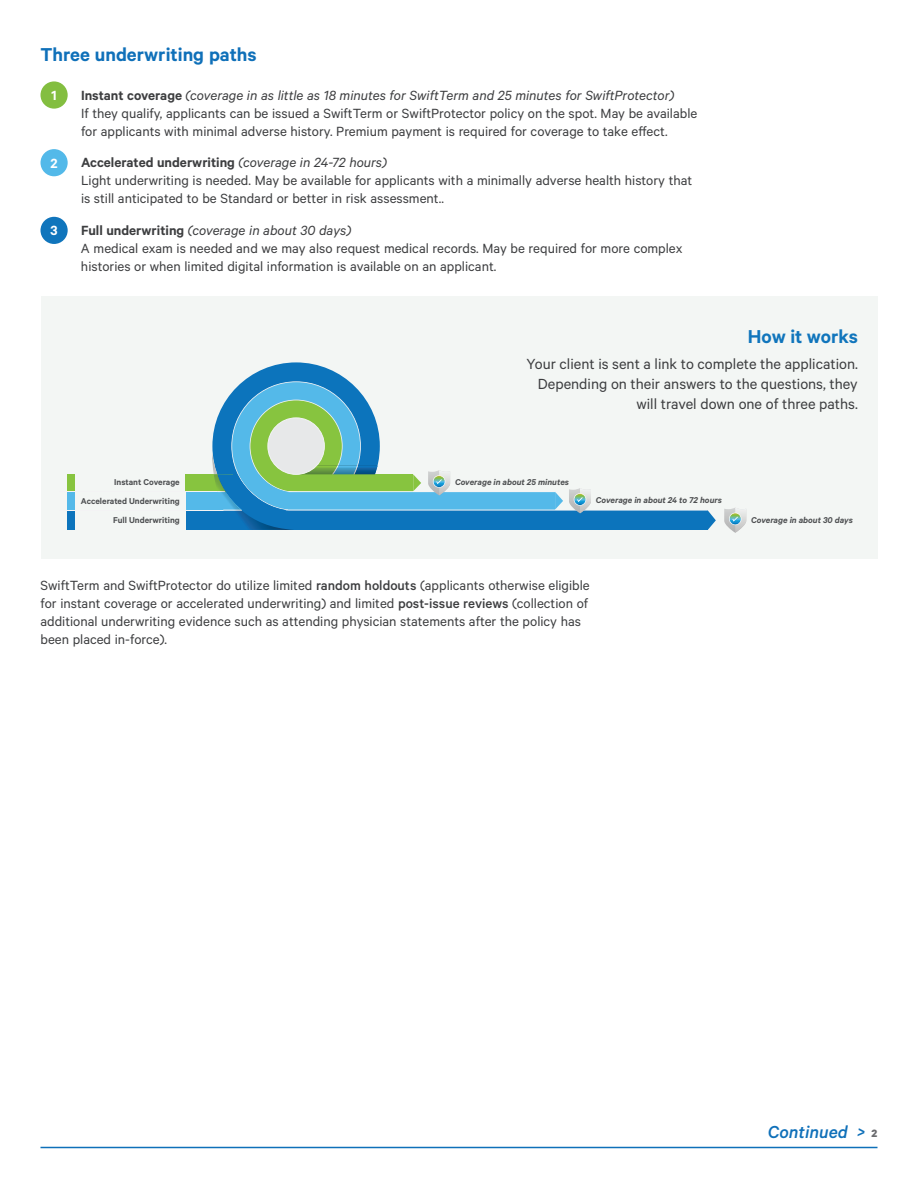
<style>
.page{position:relative;width:918px;height:1188px;background:#fff}
.page>*{position:absolute;margin:0;border:0;box-sizing:border-box;transform-origin:0 0}
.t1{font:600 21px "Calibre";color:#0f70b9}
.t2{font:600 21px "Calibre";color:#1075bc}
.t3{font:italic 500 19.5px "Calibre";color:#0f70b9}
.t4{font:16.5px/19.8px "Calibre";color:#3d3e40;text-align:right}
.t5{font:15px/18px "Calibre";color:#3d3e40}
.t6{font:600 15px "Calibre";color:#fff}
.t7{font:700 12px "Calibre";color:#6b6c6f}
.t8{font:italic 600 9.6px "Calibre";color:#4e5052}
.t9{font:600 9.6px/18.6px "Calibre";color:#4e5052;text-align:right}
.s1{font-weight:600}
.s2{font-style:italic}
.s3{font-weight:500}
</style>
<div class="page">
<hr style="left:40px;top:1147px;width:838px;height:1px;background:#0f70b9">
<div style="left:40px;top:81px;width:28px;height:28px;background:#83be40;border-radius:50%"></div>
<div style="left:40px;top:149px;width:28px;height:27px;background:#53b9e9;border-radius:50%"></div>
<div style="left:40px;top:217px;width:28px;height:27px;background:#1075bc;border-radius:50%"></div>
<div style="left:41px;top:296px;width:837px;height:262px;background:#f3f6f4"></div>
<div style="left:212px;top:362px;width:168px;height:168px;background:#0c74bc;border-radius:50%"></div>
<div style="left:297px;top:510px;width:411px;height:20px;background:#0c74bc"></div>
<div style="left:186px;top:510px;width:111px;height:20px;background:#0c74bc"></div>
<div style="left:67px;top:510px;width:7px;height:20px;background:#0c74bc"></div>
<div style="left:289px;top:492px;width:266px;height:18px;background:#54b9e9"></div>
<div style="left:186px;top:492px;width:56px;height:18px;background:#54b9e9"></div>
<div style="left:67px;top:492px;width:7px;height:18px;background:#54b9e9"></div>
<div style="left:297px;top:474px;width:116px;height:18px;background:#87c43f"></div>
<div style="left:186px;top:474px;width:47px;height:18px;background:#87c43f"></div>
<div style="left:67px;top:474px;width:7px;height:18px;background:#87c43f"></div>
<svg style="left:413px;top:474px;width:8px;height:17px"></svg>
<svg style="left:555px;top:492px;width:8px;height:18px"></svg>
<svg style="left:708px;top:511px;width:8px;height:19px"></svg>
<hr style="left:289px;top:491px;width:266px;height:1px;background:#f3f4f5">
<hr style="left:286px;top:510px;width:422px;height:1px;background:#f3f4f5">
<svg style="left:428px;top:470px;width:22px;height:25px"></svg>
<hr style="left:59px;top:491px;width:166px;height:1px;background:#f3f3f4">
<hr style="left:59px;top:510px;width:183px;height:1px;background:#f3f3f4">
<img style="left:236px;top:511px;width:57px;height:19px">
<img style="left:212px;top:453px;width:4px;height:21px">
<img style="left:214px;top:474px;width:2px;height:9px">
<svg style="left:216px;top:381px;width:161px;height:130px"></svg>
<svg style="left:569px;top:488px;width:22px;height:25px"></svg>
<svg style="left:724px;top:508px;width:22px;height:25px"></svg>
<div style="left:268px;top:418px;width:56px;height:56px;background:#e7e8e9;border-radius:50%"></div>
<div style="left:268px;top:418px;width:57px;height:57px;border:1px solid #f3f4f5;border-radius:50%"></div>
<h1 class="t1" style="left:41px;top:47px;width:218px">Three underwriting paths</h1>
<p class="t6" style="left:51px;top:90px;width:7px">1</p>
<p class="t5" style="left:81px;top:87px;width:618px"><span class="s1">Instant coverage</span> <span class="s2">(coverage in as little as 18 minutes for SwiftTerm and 25 minutes for SwiftProtector)<br></span>If they qualify, applicants can be issued a SwiftTerm or SwiftProtector policy on the spot. May be available for applicants with minimal adverse history. Premium payment is required for coverage to take effect.</p>
<p class="t6" style="left:50px;top:158px;width:9px">2</p>
<p class="t5" style="left:81px;top:155px;width:613px"><span class="s1">Accelerated underwriting</span> <span class="s2">(coverage in 24-72 hours)<br></span>Light underwriting is needed. May be available for applicants with a minimally adverse health history that is still anticipated to be Standard or better in risk assessment..</p>
<p class="t6" style="left:51px;top:225px;width:9px">3</p>
<p class="t5" style="left:81px;top:222px;width:603px"><span class="s1">Full underwriting</span> <span class="s2">(coverage in about 30 days)<br></span>A medical exam is needed and we may also request medical records. May be required for more complex histories or when limited digital information is available on an applicant.</p>
<h1 class="t2" style="left:748px;top:329px;width:112px">How it works</h1>
<p class="t4" style="left:527px;top:355px;width:333px">Your client is sent a link to complete the application.<br>Depending on their answers to the questions, they will travel down one of three paths.</p>
<p class="t9" style="left:81px;top:474px;width:100px">Instant Coverage<br>Accelerated Underwriting<br>Full Underwriting</p>
<p class="t8" style="left:455px;top:479px;width:116px">Coverage in about 25 minutes</p>
<p class="t8" style="left:596px;top:497px;width:128px">Coverage in about 24 to 72 hours</p>
<p class="t5" style="left:41px;top:578px;width:551px">SwiftTerm and SwiftProtector do utilize limited <span class="s3">random holdouts</span> (applicants otherwise eligible for instant coverage or accelerated underwriting) and limited <span class="s3">post-issue reviews</span> (collection of additional underwriting evidence such as attending physician statements after the policy has been placed in-force).</p>
<p class="t8" style="left:751px;top:517px;width:103px">Coverage in about 30 days</p>
<h2 class="t3" style="left:768px;top:1120px;width:99px">Continued &gt;</h2>
<p class="t7" style="left:872px;top:1126px;width:7px">2</p>
</div>
